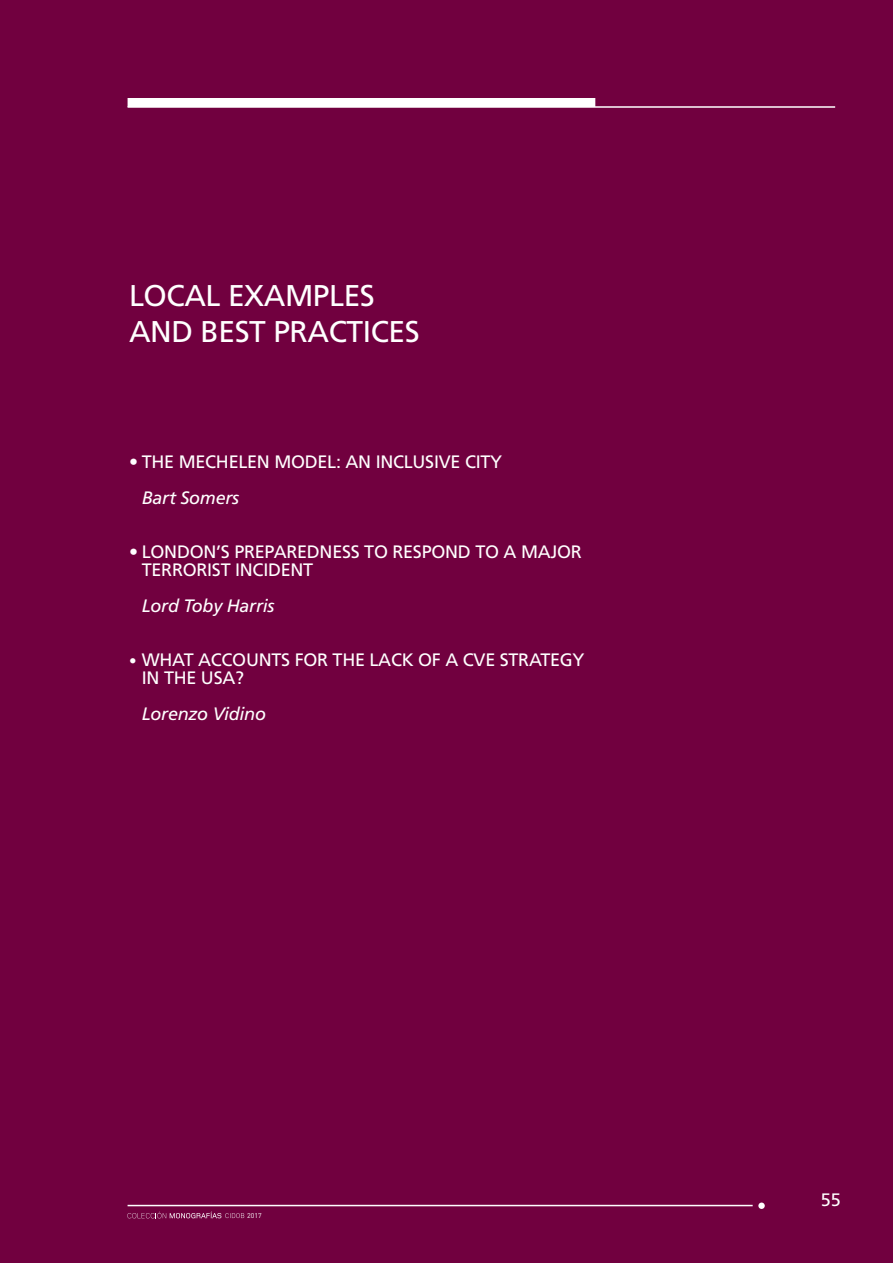
<style>
.page{position:relative;width:893px;height:1263px;background:#71003f}
.page>*{position:absolute;margin:0;border:0;box-sizing:border-box;transform-origin:0 0}
.t1{font:30px/36px "Frutiger";letter-spacing:-.015em;color:#fff}
.t2{font:18px/18px "Frutiger";letter-spacing:-.015em;color:#fff}
.t3{font:italic 18px "Frutiger";letter-spacing:-.015em;color:#fff}
.t4{font:6.9px "DIN";color:#fff}
.s1{font-size:15px}
</style>
<div class="page">
<hr style="left:128px;top:106px;width:707px;height:2px;background:#fff">
<div style="left:128px;top:98px;width:467px;height:9px;background:#fff"></div>
<hr style="left:128px;top:1205px;width:625px;height:1px;background:#fff">
<div style="left:758px;top:1202px;width:7px;height:7px;background:#fff;border-radius:50%"></div>
<svg style="left:128px;top:1211px;width:116px;height:7px"></svg>
<h1 class="t1" style="left:129px;top:277px;width:292px">LOCAL EXAMPLES<br>AND BEST PRACTICES</h1>
<p class="t2" style="left:129px;top:453px;width:375px">• THE MECHELEN MODEL: AN INCLUSIVE CITY</p>
<p class="t3" style="left:142px;top:487px;width:99px">Bart Somers</p>
<p class="t2" style="left:142px;top:543px;width:442px;text-indent:-13px">• LONDON’S PREPAREDNESS TO RESPOND TO A MAJOR<br>TERRORIST INCIDENT</p>
<p class="t3" style="left:142px;top:595px;width:134px">Lord Toby Harris</p>
<p class="t2" style="left:142px;top:651px;width:444px;text-indent:-13px"><span class="s1">•</span> WHAT ACCOUNTS FOR THE LACK OF A CVE STRATEGY<br>IN THE USA?</p>
<p class="t3" style="left:142px;top:703px;width:126px">Lorenzo Vidino</p>
<p class="t4" style="left:247px;top:1211px;width:16px">2017</p>
<p class="t2" style="left:821px;top:1191px;width:22px">55</p>
</div>
